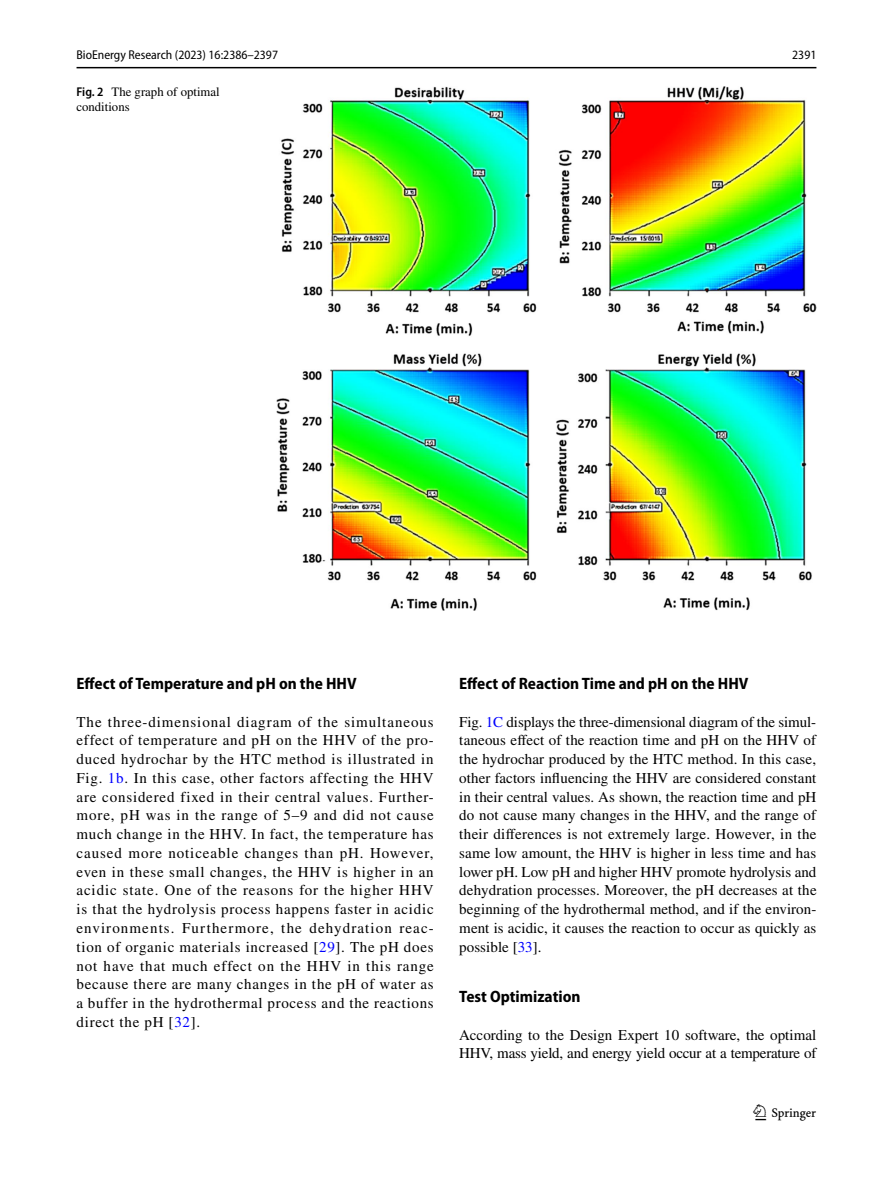
<style>
.page{position:relative;width:893px;height:1187px;background:#fff}
.page>*{position:absolute;margin:0;border:0;box-sizing:border-box;transform-origin:0 0}
.t1{font:22.5px "Springnew Regular 2";color:#000}
.t2{font:700 semi-condensed 16.5px "Myriad Pro";color:#000}
.t3{font:15px/18.8px "STIX";letter-spacing:.005em;color:#000;text-align:justify}
.t4{font:15px/18.8px "STIX";letter-spacing:-.015em;color:#000}
.t5{font:semi-condensed 12.75px "Myriad Pro";color:#000}
.t6{font:12.75px/15px "STIX";color:#000}
.s1{font-family:"Myriad Pro";font-weight:600;font-stretch:semi-condensed}
.s2{color:#00f}
</style>
<div class="page">
<hr style="left:77px;top:67px;width:739px;height:1px;background:#000">
<img style="left:276px;top:87px;width:540px;height:523px">
<p class="t5" style="left:77px;top:48px;width:203px">BioEnergy Research (2023) 16:2386–2397</p>
<p class="t5" style="left:792px;top:48px;width:26px">2391</p>
<p class="t6" style="left:77px;top:85px;width:145px"><span class="s1">Fig. 2</span> The graph of optimal conditions</p>
<p class="t2" style="left:77px;top:674px;width:282px">Effect of Temperature and pH on the HHV</p>
<p class="t3" style="left:77px;top:713px;width:359px">The three-dimensional diagram of the simultaneous effect of temperature and pH on the HHV of the pro&shy;duced hydrochar by the HTC method is illustrated in Fig. <span class="s2">1b</span>. In this case, other factors affecting the HHV are considered fixed in their central values. Further&shy;more, pH was in the range of 5–9 and did not cause much change in the HHV. In fact, the temperature has caused more noticeable changes than pH. However, even in these small changes, the HHV is higher in an acidic state. One of the reasons for the higher HHV is that the hydrolysis process happens faster in acidic environments. Furthermore, the dehydration reac&shy;tion of organic materials increased [<span class="s2">29</span>]. The pH does not have that much effect on the HHV in this range because there are many changes in the pH of water as a buffer in the hydrothermal process and the reactions direct the pH [<span class="s2">32</span>].</p>
<p class="t2" style="left:459px;top:674px;width:291px">Effect of Reaction Time and pH on the HHV</p>
<p class="t3" style="left:459px;top:713px;width:359px">Fig. <span class="s2">1C</span> displays the three-dimensional diagram of the simul&shy;taneous effect of the reaction time and pH on the HHV of the hydrochar produced by the HTC method. In this case, other factors influencing the HHV are considered constant in their central values. As shown, the reaction time and pH do not cause many changes in the HHV, and the range of their differences is not extremely large. However, in the same low amount, the HHV is higher in less time and has lower pH. Low pH and higher HHV promote hydrolysis and dehydration processes. Moreover, the pH decreases at the beginning of the hydrothermal method, and if the environ&shy;ment is acidic, it causes the reaction to occur as quickly as possible [<span class="s2">33</span>].</p>
<p class="t2" style="left:459px;top:987px;width:123px">Test Optimization</p>
<p class="t4" style="left:459px;top:1025px;width:359px">According to the Design Expert 10 software, the optimal<br>HHV, mass yield, and energy yield occur at a temperature of</p>
<h1 class="t1" style="left:755px;top:1104px;width:62px">1 3</h1>
</div>
